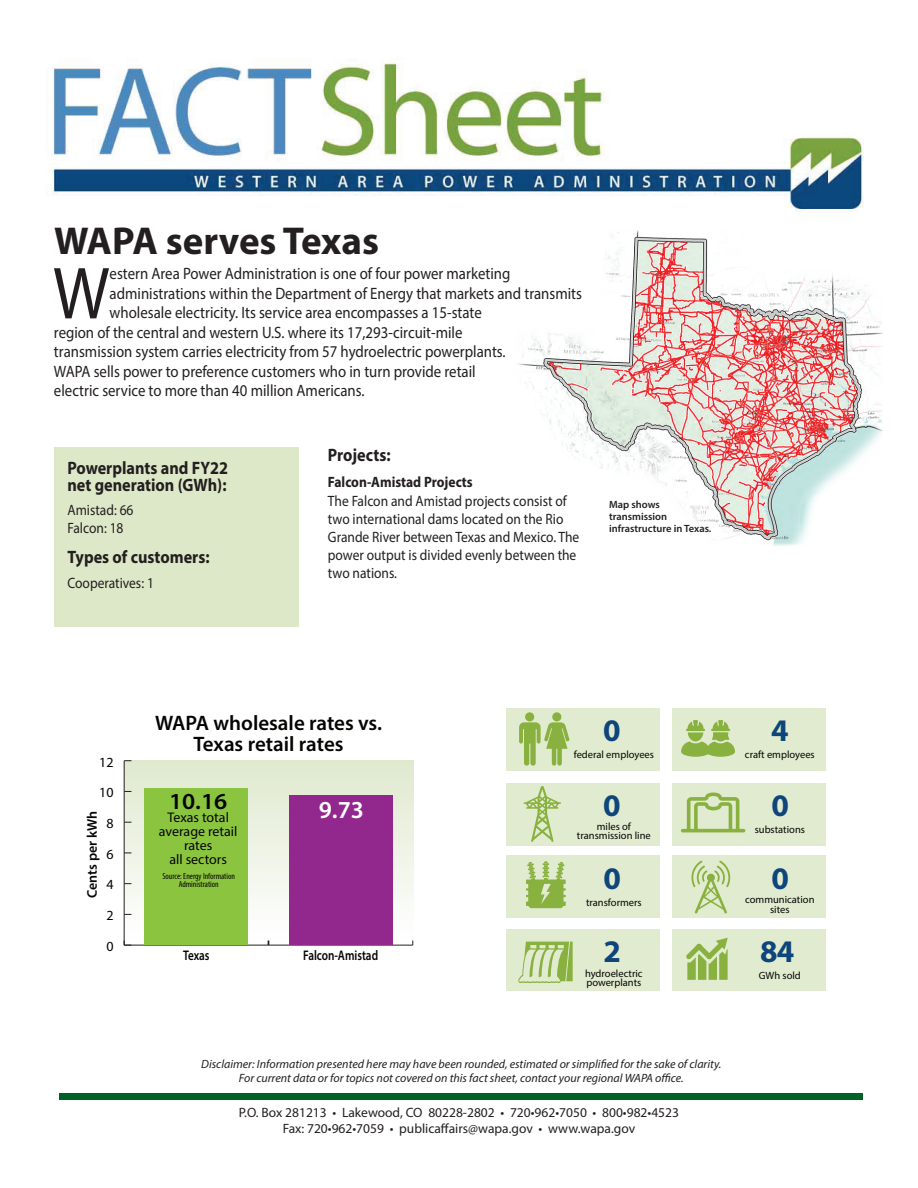
<style>
.page{position:relative;width:918px;height:1188px;background:#fff}
.page>*{position:absolute;margin:0;border:0;box-sizing:border-box;transform-origin:0 0}
.t1{font:74.4px "Myriad Pro";color:#231f20;scale:.9 1}
.t2{font:700 39px "Myriad Pro";color:#231f20}
.t3{font:700 31.5px "Myriad Pro";color:#0e457a}
.t4{font:600 24.45px "Myriad Pro";color:#fff}
.t5{font:600 22.95px "Myriad Pro";color:#040503;scale:1.06 1}
.t6{font:600 21px/21px "Myriad Pro";color:#040503;text-align:center}
.t7{font:700 18px/16.5px "Myriad Pro";color:#231f20;scale:.9 1}
.t8{font:16.5px "Myriad Pro";color:#231f20;scale:.9 1}
.t9{font:15px/18px "Myriad Pro";color:#231f20;scale:.9 1}
.t10{font:700 15px "Myriad Pro";color:#231f20;scale:.9 1}
.t11{font:13.95px/14px "Myriad Pro";color:#040503;text-align:center}
.t12{font:600 13.95px "Myriad Pro";color:#040503;scale:.8 1}
.t13{font:600 13.95px "Myriad Pro";color:#040503}
.t14{font:13.5px/16.2px "Myriad Pro";color:#231f20;text-align:center}
.t15{font:italic 12px/14.4px "Myriad Pro";color:#231f20;text-align:center}
.t16{font:10.5px/9.1px "Myriad Pro";color:#040503;text-align:center}
.t17{font:600 10.5px/12px "Myriad Pro";color:#231f20}
.t18{font:condensed 8.7px/8.7px "Myriad Pro";color:#040503;text-align:center}
</style>
<div class="page">
<img style="left:52px;top:58px;width:812px;height:154px">
<div style="left:125px;top:761px;width:288px;height:184px;background:linear-gradient(to bottom,#dde5cd,#fff)"></div>
<hr style="left:124px;top:945px;width:289px;height:1px;background:#231f20">
<hr style="left:124px;top:761px;width:1px;height:184px;background:#231f20">
<svg style="left:124px;top:941px;width:7px;height:5px"></svg>
<div style="left:144px;top:789px;width:104px;height:156px;background:#8bc540"></div>
<div style="left:289px;top:796px;width:104px;height:149px;background:#92288e"></div>
<div style="left:672px;top:708px;width:153px;height:63px;background:#e1ebcf"></div>
<div style="left:506px;top:708px;width:154px;height:63px;background:#e1ebcf"></div>
<div style="left:672px;top:783px;width:153px;height:62px;background:#e1ebcf"></div>
<div style="left:506px;top:783px;width:154px;height:62px;background:#e1ebcf"></div>
<div style="left:672px;top:855px;width:153px;height:63px;background:#e1ebcf"></div>
<div style="left:506px;top:855px;width:154px;height:63px;background:#e1ebcf"></div>
<div style="left:672px;top:929px;width:153px;height:61px;background:#e1ebcf"></div>
<div style="left:506px;top:929px;width:154px;height:61px;background:#e1ebcf"></div>
<div style="left:525px;top:712px;width:9px;height:9px;background:#89b13f;border-radius:50%"></div>
<div style="left:552px;top:712px;width:9px;height:9px;background:#89b13f;border-radius:50%"></div>
<svg style="left:519px;top:722px;width:51px;height:44px"></svg>
<svg style="left:524px;top:786px;width:37px;height:56px"></svg>
<svg style="left:686px;top:938px;width:42px;height:42px"></svg>
<svg style="left:681px;top:793px;width:64px;height:39px"></svg>
<svg style="left:681px;top:720px;width:54px;height:37px"></svg>
<svg style="left:691px;top:861px;width:40px;height:53px"></svg>
<svg style="left:518px;top:942px;width:55px;height:41px"></svg>
<svg style="left:526px;top:861px;width:40px;height:47px"></svg>
<div style="left:59px;top:1093px;width:804px;height:7px;background:#006224"></div>
<img style="left:518px;top:230px;width:365px;height:316px">
<div style="left:54px;top:447px;width:244px;height:179px;background:#dde8c8"></div>
<h2 class="t2" style="left:54px;top:216px;width:326px">WAPA serves Texas</h2>
<h1 class="t1" style="left:53px;top:248px;width:64px">W</h1>
<p class="t8" style="left:110px;top:264px;width:447px">estern Area Power Administration is one of four power marketing</p>
<p class="t8" style="left:110px;top:283px;width:526px">administrations within the Department of Energy that markets and transmits</p>
<p class="t8" style="left:110px;top:303px;width:415px">wholesale electricity. Its service area encompasses a 15-state</p>
<p class="t8" style="left:54px;top:322px;width:455px">region of the central and western U.S. where its 17,293-circuit-mile</p>
<p class="t8" style="left:54px;top:342px;width:503px">transmission system carries electricity from 57 hydroelectric powerplants.</p>
<p class="t8" style="left:54px;top:361px;width:470px">WAPA sells power to preference customers who in turn provide retail</p>
<p class="t8" style="left:54px;top:381px;width:347px">electric service to more than 40 million Americans.</p>
<p class="t7" style="left:68px;top:459px;width:180px">Powerplants and FY22 net generation (GWh):</p>
<p class="t9" style="left:68px;top:501px;width:75px">Amistad: 66<br>Falcon: 18</p>
<p class="t7" style="left:68px;top:548px;width:159px">Types of customers:</p>
<p class="t9" style="left:68px;top:574px;width:98px">Cooperatives: 1</p>
<p class="t7" style="left:328px;top:446px;width:71px">Projects:</p>
<p class="t10" style="left:328px;top:472px;width:162px">Falcon-Amistad Projects</p>
<p class="t9" style="left:328px;top:492px;width:281px">The Falcon and Amistad projects consist of two international dams located on the Rio Grande River between Texas and Mexico. The power output is divided evenly between the two nations.</p>
<p class="t17" style="left:609px;top:498px;width:104px">Map shows transmission infrastructure in Texas.</p>
<p class="t11" style="left:99px;top:755px;width:16px">12</p>
<p class="t11" style="left:99px;top:785px;width:16px">10</p>
<p class="t13" style="left:83px;top:898px;width:89px;rotate:-90deg">Cents per kWh</p>
<p class="t11" style="left:106px;top:816px;width:9px">8</p>
<p class="t11" style="left:106px;top:847px;width:9px">6</p>
<p class="t11" style="left:106px;top:878px;width:9px">4</p>
<p class="t11" style="left:106px;top:908px;width:9px">2</p>
<p class="t11" style="left:106px;top:939px;width:9px">0</p>
<p class="t6" style="left:155px;top:712px;width:228px">WAPA wholesale rates vs.<br>Texas retail rates</p>
<h3 class="t5" style="left:169px;top:787px;width:56px">10.16</h3>
<p class="t11" style="left:159px;top:811px;width:80px">Texas total average retail rates<br>all sectors</p>
<p class="t18" style="left:162px;top:871px;width:74px">Source: Energy Information<br>Administration</p>
<h3 class="t4" style="left:319px;top:794px;width:47px">9.73</h3>
<p class="t12" style="left:183px;top:946px;width:35px">Texas</p>
<p class="t12" style="left:303px;top:946px;width:95px">Falcon-Amistad</p>
<h3 class="t3" style="left:603px;top:710px;width:19px">0</h3>
<h3 class="t3" style="left:771px;top:710px;width:19px">4</h3>
<p class="t16" style="left:574px;top:750px;width:82px">federal employees</p>
<p class="t16" style="left:745px;top:750px;width:71px">craft employees</p>
<h3 class="t3" style="left:603px;top:785px;width:19px">0</h3>
<h3 class="t3" style="left:771px;top:785px;width:19px">0</h3>
<p class="t16" style="left:577px;top:822px;width:75px">miles of transmission line</p>
<p class="t16" style="left:755px;top:824px;width:52px">substations</p>
<h3 class="t3" style="left:603px;top:858px;width:19px">0</h3>
<h3 class="t3" style="left:771px;top:858px;width:19px">0</h3>
<p class="t16" style="left:586px;top:898px;width:57px">transformers</p>
<p class="t16" style="left:745px;top:895px;width:71px">communication sites</p>
<h3 class="t3" style="left:603px;top:930px;width:19px">2</h3>
<h3 class="t3" style="left:760px;top:930px;width:36px">84</h3>
<p class="t16" style="left:585px;top:968px;width:59px;text-align:left">hydroelectric powerplants</p>
<p class="t16" style="left:759px;top:971px;width:44px">GWh sold</p>
<p class="t15" style="left:201px;top:1057px;width:522px">Disclaimer: Information presented here may have been rounded, estimated or simplified for the sake of clarity.<br>For current data or for topics not covered on this fact sheet, contact your regional WAPA office.</p>
<p class="t14" style="left:239px;top:1104px;width:442px">P.O. Box 281213 • Lakewood, CO 80228-2802 • 720•962•7050 • 800•982•4523<br>Fax: 720•962•7059 • publicaffairs@wapa.gov • www.wapa.gov</p>
</div>
